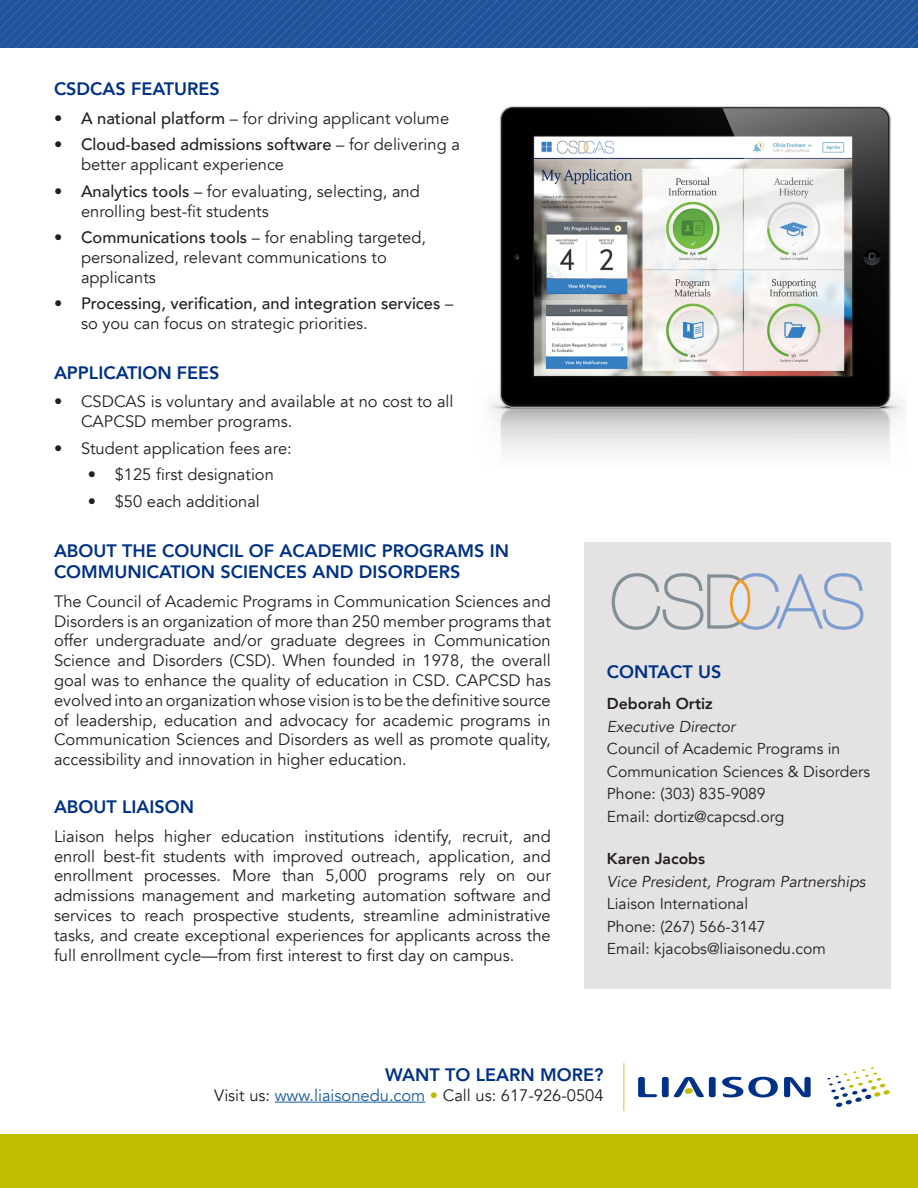
<style>
.page{position:relative;width:918px;height:1188px;background:#fff}
.page>*{position:absolute;margin:0;border:0;box-sizing:border-box;transform-origin:0 0}
.Subheader{font:800 18px/21.6px "Avenir";color:#003186}
.Paragraph_Style_1{font:16.5px/19.8px "Avenir";color:#231f20}
.t1{font:500 16.5px/19.8px "Avenir";color:#231f20}
.t2{font:15.75px/22.5px "Avenir";color:#231f20}
.t3{font:italic 15.75px "Avenir";color:#231f20}
.t4{font:800 15.75px "Avenir";color:#231f20}
.s1{font-weight:500}
.s2{font-weight:400}
.s3{color:#175d9e}
.s4{color:#c0bc00}
</style>
<div class="page">
<div style="left:584px;top:543px;width:307px;height:446px;background:#e4e2e3"></div>
<div style="left:0;top:1134px;width:918px;height:54px;background:#c0bc00"></div>
<img style="left:488px;top:106px;width:417px;height:347px">
<svg style="left:612px;top:573px;width:251px;height:57px"></svg>
<hr style="left:275px;top:1102px;width:150px;height:1px;background:#175d9e">
<hr style="left:623px;top:1063px;width:2px;height:48px;background:#e4d878">
<svg style="left:0;top:0;width:918px;height:48px;background:#24569c"></svg>
<svg style="left:827px;top:1067px;width:63px;height:40px"></svg>
<svg style="left:638px;top:1077px;width:19px;height:20px"></svg>
<div style="left:662px;top:1077px;width:7px;height:20px;background:#003186;border-radius:2px"></div>
<div style="left:709px;top:1077px;width:7px;height:20px;background:#003186;border-radius:2px"></div>
<svg style="left:722px;top:1077px;width:56px;height:20px"></svg>
<svg style="left:784px;top:1077px;width:27px;height:20px"></svg>
<svg style="left:673px;top:1077px;width:31px;height:20px"></svg>
<p class="Subheader" style="left:54px;top:78px;width:167px">CSDCAS FEATURES</p>
<p class="Paragraph_Style_1" style="left:54px;top:109px;width:397px"><span class="s1">• A national platform</span> – for driving applicant volume</p>
<p class="Paragraph_Style_1" style="left:81px;top:135px;width:380px;text-indent:-27px"><span class="s1">• Cloud-based admissions software</span> – for delivering a better applicant experience</p>
<p class="Paragraph_Style_1" style="left:81px;top:181px;width:340px;text-indent:-27px"><span class="s1">• Analytics tools</span> – for evaluating, selecting, and enrolling best-fit students</p>
<p class="Paragraph_Style_1" style="left:81px;top:228px;width:347px;text-indent:-27px"><span class="s1">• Communications tools</span> – for enabling targeted, personalized, relevant communications to applicants</p>
<p class="t1" style="left:81px;top:293px;width:374px;text-indent:-27px">• Processing, verification, and integration services <span class="s2">– so you can focus on strategic priorities.</span></p>
<p class="Subheader" style="left:54px;top:362px;width:167px">APPLICATION FEES</p>
<p class="Paragraph_Style_1" style="left:81px;top:392px;width:374px;text-indent:-27px">• CSDCAS is voluntary and available at no cost to all<br>CAPCSD member programs.</p>
<p class="Paragraph_Style_1" style="left:54px;top:439px;width:239px">• Student application fees are:</p>
<p class="Paragraph_Style_1" style="left:88px;top:465px;width:188px">• $125 first designation</p>
<p class="Paragraph_Style_1" style="left:88px;top:492px;width:174px">• $50 each additional</p>
<p class="Subheader" style="left:54px;top:540px;width:457px">ABOUT THE COUNCIL OF ACADEMIC PROGRAMS IN<br>COMMUNICATION SCIENCES AND DISORDERS</p>
<p class="Paragraph_Style_1" style="left:54px;top:592px;width:498px;text-align:justify">The Council of Academic Programs in Communication Sciences and Disorders is an organization of more than 250 member programs that offer undergraduate and/or graduate degrees in Communication Science and Disorders (CSD). When founded in 1978, the overall goal was to enhance the quality of education in CSD. CAPCSD has evolved into an organization whose vision is to be the definitive source of leadership, education and advocacy for academic programs in Communication Sciences and Disorders as well as promote quality, accessibility and innovation in higher education.</p>
<p class="Subheader" style="left:54px;top:796px;width:142px">ABOUT LIAISON</p>
<p class="Paragraph_Style_1" style="left:54px;top:827px;width:498px;text-align:justify">Liaison helps higher education institutions identify, recruit, and enroll best-fit students with improved outreach, application, and enrollment processes. More than 5,000 programs rely on our admissions management and marketing automation software and services to reach prospective students, streamline administrative tasks, and create exceptional experiences for applicants across the full enrollment cycle—from first interest to first day on campus.</p>
<p class="Subheader" style="left:607px;top:661px;width:116px">CONTACT US</p>
<p class="t4" style="left:607px;top:691px;width:107px">Deborah Ortiz</p>
<p class="t3" style="left:607px;top:717px;width:130px">Executive Director</p>
<p class="t2" style="left:607px;top:738px;width:265px">Council of Academic Programs in<br>Communication Sciences &amp; Disorders<br>Phone: (303) 835-9089<br>Email: dortiz@capcsd.org</p>
<p class="t4" style="left:607px;top:847px;width:100px">Karen Jacobs</p>
<p class="t3" style="left:607px;top:872px;width:260px">Vice President, Program Partnerships</p>
<p class="t2" style="left:607px;top:893px;width:143px">Liaison International</p>
<p class="t2" style="left:607px;top:916px;width:160px">Phone: (267) 566-3147</p>
<p class="t2" style="left:607px;top:938px;width:220px">Email: kjacobs@liaisonedu.com</p>
<p class="Subheader" style="left:385px;top:1064px;width:220px">WANT TO LEARN MORE?</p>
<p class="Paragraph_Style_1" style="left:214px;top:1086px;width:391px">Visit us: <span class="s3">www.liaisonedu.com</span> <span class="s4">•</span> Call us: 617-926-0504</p>
</div>
